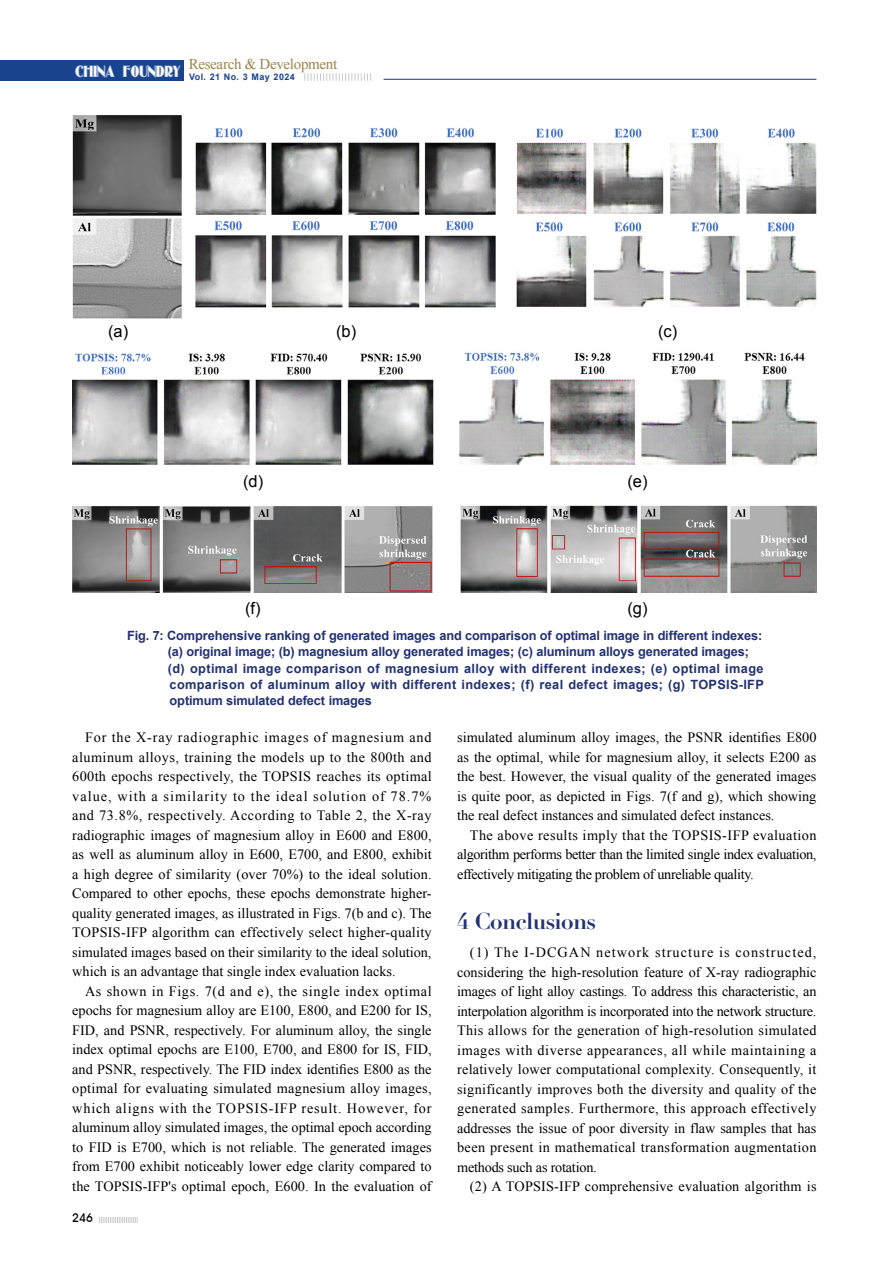
<style>
.page{position:relative;width:893px;height:1263px;background:#fff}
.page>*{position:absolute;margin:0;border:0;box-sizing:border-box;transform-origin:0 0}
.t1{font:700 22.5px "Didot";letter-spacing:-.03em;color:#213174}
.t2{font:16.5px "Arial";color:#000}
.t3{font:15px "Times New Roman";letter-spacing:-.02em;color:#9d8447}
.t4{font:14.25px/19.5px "Times New Roman";color:#000;text-align:justify}
.t5{font:700 12.75px/16.4px "Arial";letter-spacing:-.005em;color:#213174}
.t6{font:500 12px "Avant Garde IT Cby BT";color:#000}
.t7{font:700 9px "Arial";letter-spacing:.04em;color:#18448e}
</style>
<div class="page">
<svg style="left:99px;top:1217px;width:39px;height:6px"></svg>
<div style="left:0;top:60px;width:184px;height:21px;background:#18448e"></div>
<svg style="left:304px;top:73px;width:67px;height:8px"></svg>
<hr style="left:384px;top:79px;width:432px;height:1px;background:#213174">
<img style="left:73px;top:115px;width:744px;height:478px">
<div style="left:106px;top:320px;width:26px;height:24px;background:#fff"></div>
<div style="left:334px;top:320px;width:26px;height:24px;background:#fff"></div>
<div style="left:656px;top:320px;width:26px;height:24px;background:#fff"></div>
<div style="left:241px;top:469px;width:26px;height:25px;background:#fff"></div>
<div style="left:625px;top:469px;width:26px;height:25px;background:#fff"></div>
<p class="t3" style="left:189px;top:54px;width:150px">Research &amp; Development</p>
<p class="t7" style="left:75px;top:70px;width:221px"><sup>CHINA</sup> <sup>FOUNDRY</sup> Vol. 21 No. 3 May 2024</p>
<p class="t2" style="left:108px;top:321px;width:22px">(a)</p>
<p class="t2" style="left:336px;top:321px;width:22px">(b)</p>
<p class="t2" style="left:658px;top:321px;width:21px">(c)</p>
<p class="t2" style="left:243px;top:470px;width:22px">(d)</p>
<p class="t2" style="left:627px;top:470px;width:22px">(e)</p>
<p class="t2" style="left:245px;top:597px;width:17px">(f)</p>
<p class="t2" style="left:627px;top:597px;width:22px">(g)</p>
<p class="t5" style="left:168px;top:628px;width:598px;text-indent:-41px">Fig. 7: Comprehensive ranking of generated images and comparison of optimal image in different indexes: (a) original image; (b) magnesium alloy generated images; (c) aluminum alloys generated images; (d) optimal image comparison of magnesium alloy with different indexes; (e) optimal image comparison of aluminum alloy with different indexes; (f) real defect images; (g) TOPSIS-IFP optimum simulated defect images</p>
<p class="t4" style="left:72px;top:727px;width:361px;text-indent:13px">For the X-ray radiographic images of magnesium and aluminum alloys, training the models up to the 800th and 600th epochs respectively, the TOPSIS reaches its optimal value, with a similarity to the ideal solution of 78.7% and 73.8%, respectively. According to Table 2, the X-ray radiographic images of magnesium alloy in E600 and E800, as well as aluminum alloy in E600, E700, and E800, exhibit a high degree of similarity (over 70%) to the ideal solution.<br>Compared to other epochs, these epochs demonstrate higher&shy;quality generated images, as illustrated in Figs. 7(b and c). The TOPSIS-IFP algorithm can effectively select higher-quality simulated images based on their similarity to the ideal solution, which is an advantage that single index evaluation lacks.</p>
<p class="t4" style="left:72px;top:981px;width:361px;text-indent:13px">As shown in Figs. 7(d and e), the single index optimal epochs for magnesium alloy are E100, E800, and E200 for IS, FID, and PSNR, respectively. For aluminum alloy, the single index optimal epochs are E100, E700, and E800 for IS, FID, and PSNR, respectively. The FID index identifies E800 as the optimal for evaluating simulated magnesium alloy images, which aligns with the TOPSIS-IFP result. However, for aluminum alloy simulated images, the optimal epoch according to FID is E700, which is not reliable. The generated images from E700 exhibit noticeably lower edge clarity compared to the TOPSIS-IFP's optimal epoch, E600. In the evaluation of</p>
<p class="t6" style="left:72px;top:1211px;width:22px">246</p>
<p class="t4" style="left:457px;top:727px;width:361px">simulated aluminum alloy images, the PSNR identifies E800 as the optimal, while for magnesium alloy, it selects E200 as the best. However, the visual quality of the generated images is quite poor, as depicted in Figs. 7(f and g), which showing the real defect instances and simulated defect instances.</p>
<p class="t4" style="left:457px;top:825px;width:361px;text-indent:13px">The above results imply that the TOPSIS-IFP evaluation algorithm performs better than the limited single index evaluation, effectively mitigating the problem of unreliable quality.</p>
<h1 class="t1" style="left:457px;top:907px;width:141px">4 Conclusions</h1>
<p class="t4" style="left:457px;top:942px;width:361px;text-indent:13px">(1) The I-DCGAN network structure is constructed, considering the high-resolution feature of X-ray radiographic images of light alloy castings. To address this characteristic, an interpolation algorithm is incorporated into the network structure.<br>This allows for the generation of high-resolution simulated images with diverse appearances, all while maintaining a relatively lower computational complexity. Consequently, it significantly improves both the diversity and quality of the generated samples. Furthermore, this approach effectively addresses the issue of poor diversity in flaw samples that has been present in mathematical transformation augmentation methods such as rotation.</p>
<p class="t4" style="left:470px;top:1176px;width:348px">(2) A TOPSIS-IFP comprehensive evaluation algorithm is</p>
</div>
